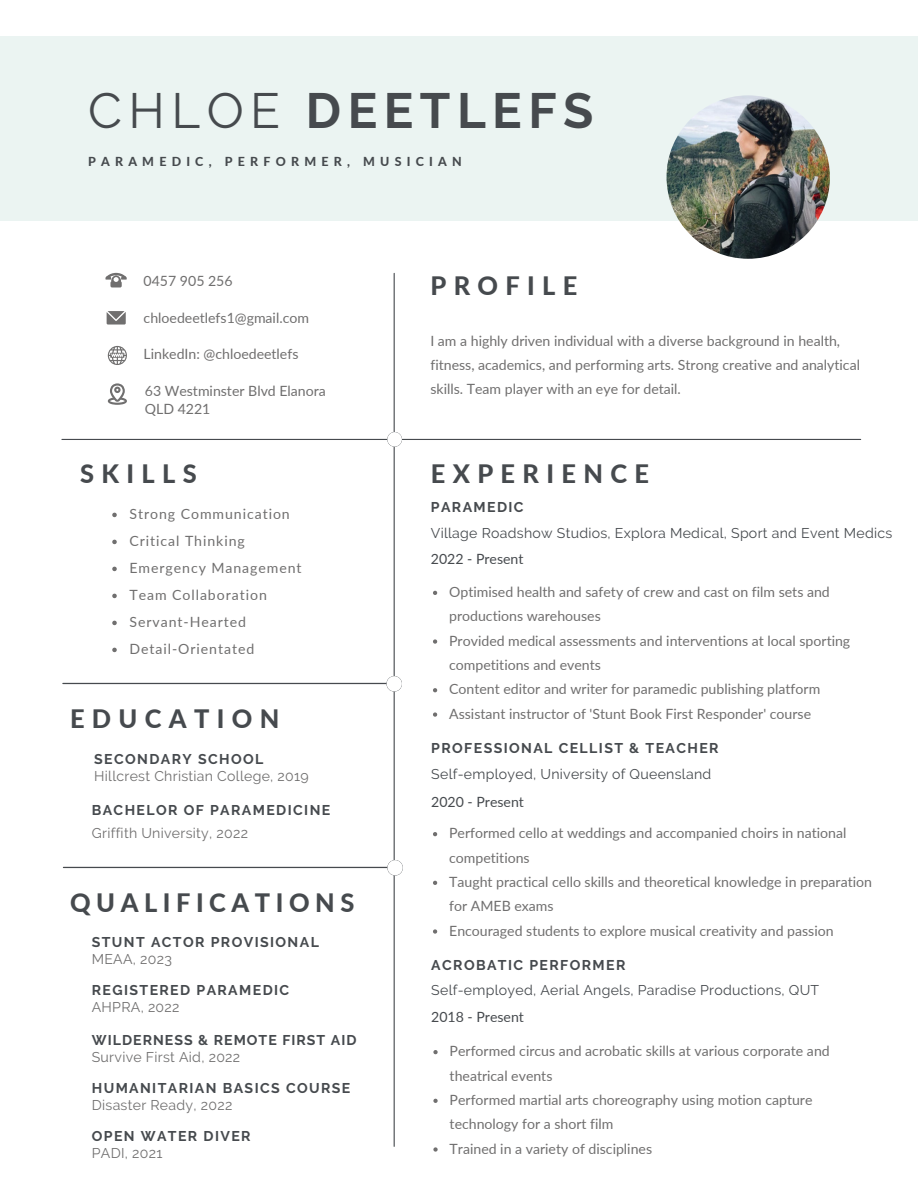
<style>
.page{position:relative;width:918px;height:1188px;background:#fff}
.page>*{position:absolute;margin:0;border:0;box-sizing:border-box;transform-origin:0 0}
.t1{font:700 49.35px "Raleway";letter-spacing:.13em;color:#464a4e}
.t2{font:800 25.35px "Lato";letter-spacing:.29em;color:#464a4e}
.t3{font:800 25.35px "Lato";letter-spacing:.22em;color:#464a4e}
.t4{font:14.1px/24.3px "Lato";color:#706f6f}
.t5{font:700 14.1px "Raleway";letter-spacing:.1em;color:#464a4e}
.t6{font:14.1px "Raleway";letter-spacing:.02em;color:#464a4e}
.t7{font:14.1px "Raleway";letter-spacing:.02em;color:#706f6f}
.t8{font:14.1px/27px "Lato";letter-spacing:.065em;color:#706f6f}
.t9{font:14.1px "Lato";color:#464a4e}
.t10{font:700 14.1px "Raleway";letter-spacing:.075em;color:#464a4e}
.t11{font:800 12.45px "Lato";letter-spacing:.42em;color:#464a4e}
.s1{font-weight:400}
</style>
<div class="page">
<div style="left:0;top:36px;width:918px;height:184px;background:#ebf4f2"></div>
<svg style="left:107px;top:311px;width:19px;height:14px"></svg>
<svg style="left:105px;top:273px;width:22px;height:14px"></svg>
<svg style="left:108px;top:383px;width:19px;height:22px"></svg>
<svg style="left:108px;top:346px;width:19px;height:19px"></svg>
<hr style="left:394px;top:273px;width:1px;height:873px;background:#464a4e">
<hr style="left:62px;top:439px;width:799px;height:1px;background:#464a4e">
<img style="left:667px;top:95px;width:163px;height:164px;border-radius:50%">
<div style="left:387px;top:432px;width:15px;height:15px;background:#fff;border-radius:50%"></div>
<hr style="left:63px;top:683px;width:331px;height:1px;background:#464a4e">
<svg style="left:386px;top:676px;width:16px;height:16px"></svg>
<div style="left:387px;top:676px;width:15px;height:15px;background:#fff;border-radius:50%"></div>
<svg style="left:112px;top:513px;width:5px;height:4px"></svg>
<svg style="left:112px;top:540px;width:5px;height:4px"></svg>
<svg style="left:112px;top:567px;width:5px;height:4px"></svg>
<svg style="left:112px;top:594px;width:5px;height:4px"></svg>
<svg style="left:112px;top:621px;width:5px;height:4px"></svg>
<svg style="left:112px;top:648px;width:5px;height:4px"></svg>
<svg style="left:433px;top:591px;width:4px;height:4px"></svg>
<svg style="left:433px;top:639px;width:4px;height:5px"></svg>
<svg style="left:433px;top:688px;width:4px;height:4px"></svg>
<svg style="left:433px;top:712px;width:4px;height:5px"></svg>
<svg style="left:433px;top:832px;width:4px;height:4px"></svg>
<svg style="left:433px;top:881px;width:4px;height:4px"></svg>
<svg style="left:433px;top:929px;width:4px;height:5px"></svg>
<svg style="left:433px;top:1050px;width:5px;height:4px"></svg>
<svg style="left:433px;top:1099px;width:5px;height:4px"></svg>
<svg style="left:433px;top:1147px;width:5px;height:5px"></svg>
<hr style="left:63px;top:867px;width:331px;height:1px;background:#464a4e">
<svg style="left:387px;top:860px;width:16px;height:16px"></svg>
<div style="left:387px;top:860px;width:16px;height:15px;background:#fff;border-radius:50%"></div>
<h1 class="t1" style="left:88px;top:82px;width:507px"><span class="s1">CHLOE</span> DEETLEFS</h1>
<p class="t11" style="left:88px;top:153px;width:375px">PARAMEDIC, PERFORMER, MUSICIAN</p>
<p class="t4" style="left:144px;top:268px;width:91px">0457 905 256</p>
<p class="t4" style="left:144px;top:305px;width:167px">chloedeetlefs1@gmail.com</p>
<p class="t4" style="left:144px;top:342px;width:156px">LinkedIn: @chloedeetlefs</p>
<p class="t4" style="left:145px;top:382px;width:183px;line-height:18px">63 Westminster Blvd Elanora<br>QLD 4221</p>
<h2 class="t2" style="left:80px;top:458px;width:118px">SKILLS</h2>
<p class="t8" style="left:129px;top:500px;width:174px">Strong Communication<br>Critical Thinking<br>Emergency Management<br>Team Collaboration<br>Servant-Hearted<br>Detail-Orientated</p>
<h2 class="t2" style="left:70px;top:703px;width:211px">EDUCATION</h2>
<p class="t5" style="left:94px;top:751px;width:171px">SECONDARY SCHOOL</p>
<p class="t7" style="left:94px;top:768px;width:216px">Hillcrest Christian College, 2019</p>
<p class="t5" style="left:92px;top:802px;width:240px">BACHELOR OF PARAMEDICINE</p>
<p class="t7" style="left:92px;top:825px;width:158px">Griffith University, 2022</p>
<h2 class="t3" style="left:70px;top:887px;width:286px">QUALIFICATIONS</h2>
<p class="t5" style="left:92px;top:934px;width:229px">STUNT ACTOR PROVISIONAL</p>
<p class="t7" style="left:92px;top:951px;width:82px">MEAA, 2023</p>
<p class="t5" style="left:92px;top:982px;width:199px">REGISTERED PARAMEDIC</p>
<p class="t7" style="left:92px;top:999px;width:89px">AHPRA, 2022</p>
<p class="t10" style="left:92px;top:1032px;width:266px">WILDERNESS &amp; REMOTE FIRST AID</p>
<p class="t7" style="left:92px;top:1048px;width:150px">Survive First Aid, 2022</p>
<p class="t5" style="left:92px;top:1080px;width:260px">HUMANITARIAN BASICS COURSE</p>
<p class="t7" style="left:92px;top:1097px;width:142px">Disaster Ready, 2022</p>
<p class="t5" style="left:92px;top:1128px;width:160px">OPEN WATER DIVER</p>
<p class="t7" style="left:92px;top:1145px;width:72px">PADI, 2021</p>
<h2 class="t2" style="left:430px;top:270px;width:148px">PROFILE</h2>
<p class="t4" style="left:430px;top:328px;width:431px">I am a highly driven individual with a diverse background in health, fitness, academics, and performing arts. Strong creative and analytical skills. Team player with an eye for detail.</p>
<h2 class="t2" style="left:431px;top:458px;width:220px">EXPERIENCE</h2>
<p class="t5" style="left:431px;top:498px;width:94px">PARAMEDIC</p>
<p class="t6" style="left:431px;top:525px;width:463px">Village Roadshow Studios, Explora Medical, Sport and Event Medics</p>
<p class="t9" style="left:431px;top:550px;width:94px">2022 - Present</p>
<p class="t4" style="left:449px;top:580px;width:403px">Optimised health and safety of crew and cast on film sets and productions warehouses<br>Provided medical assessments and interventions at local sporting competitions and events<br>Content editor and writer for paramedic publishing platform Assistant instructor of 'Stunt Book First Responder' course</p>
<p class="t5" style="left:431px;top:740px;width:289px">PROFESSIONAL CELLIST &amp; TEACHER</p>
<p class="t6" style="left:431px;top:766px;width:282px">Self-employed, University of Queensland</p>
<p class="t9" style="left:431px;top:793px;width:94px">2020 - Present</p>
<p class="t4" style="left:449px;top:821px;width:424px">Performed cello at weddings and accompanied choirs in national competitions<br>Taught practical cello skills and theoretical knowledge in preparation for AMEB exams<br>Encouraged students to explore musical creativity and passion</p>
<p class="t5" style="left:431px;top:957px;width:196px">ACROBATIC PERFORMER</p>
<p class="t6" style="left:431px;top:982px;width:389px">Self-employed, Aerial Angels, Paradise Productions, QUT</p>
<p class="t9" style="left:431px;top:1008px;width:94px">2018 - Present</p>
<p class="t4" style="left:450px;top:1039px;width:382px">Performed circus and acrobatic skills at various corporate and theatrical events<br>Performed martial arts choreography using motion capture technology for a short film<br>Trained in a variety of disciplines</p>
</div>
